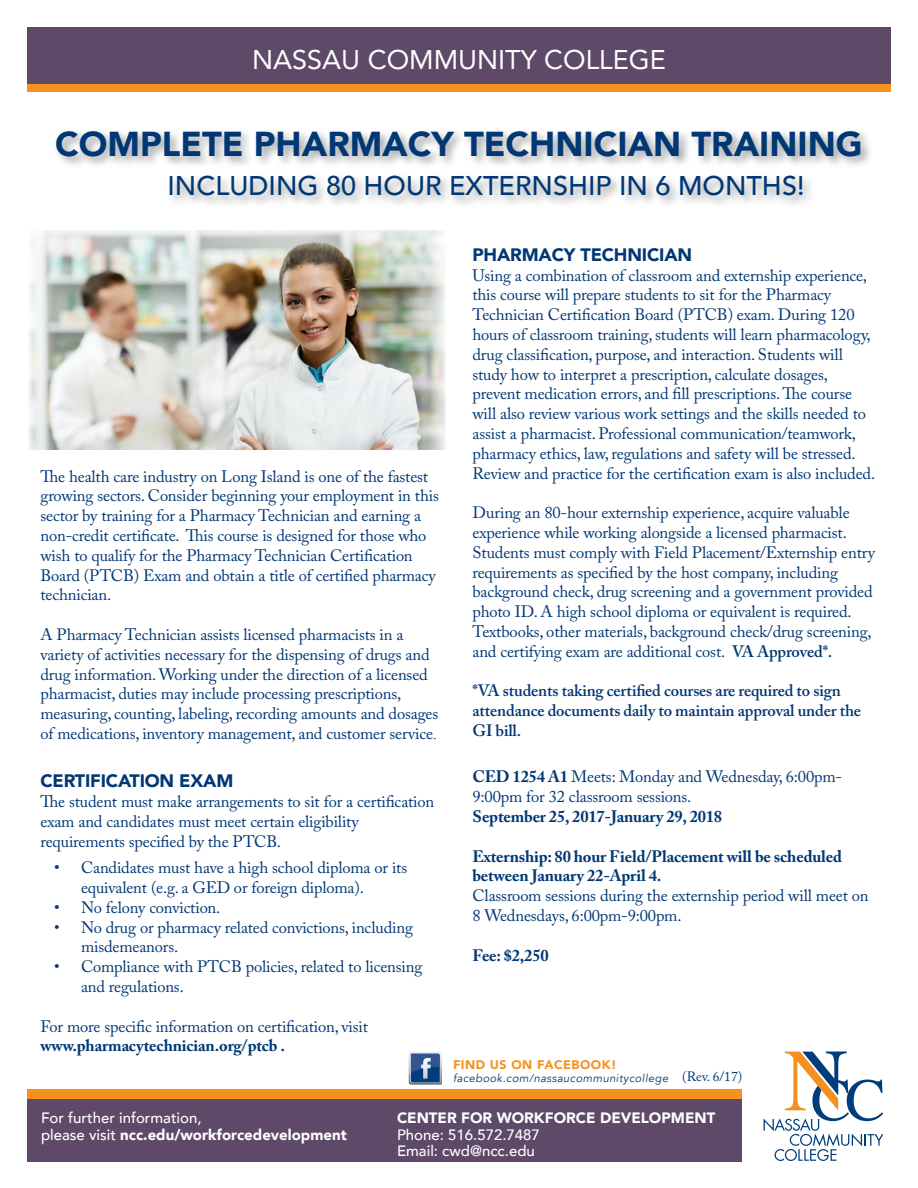
<style>
.page{position:relative;width:918px;height:1188px;background:#fff}
.page>*{position:absolute;margin:0;border:0;box-sizing:border-box;transform-origin:0 0}
.t1{font:900 34.5px "Avenir";color:#013775}
.t2{font:500 27px "Avenir";color:#013775}
.t3{font:27px "Avenir";color:#fff}
.t4{font:900 18px "Avenir";letter-spacing:-.01em;color:#013775}
.t5{font:16.5px/19.8px "Adobe Caslon Pro";letter-spacing:-.01em;color:#013775}
.t6{font:700 16.5px/19.8px "Adobe Caslon Pro";letter-spacing:-.01em;color:#013775}
.t7{font:600 16.5px/19.8px "Adobe Caslon Pro";letter-spacing:-.01em;color:#013775}
.t8{font:500 15px/16.5px "Avenir";color:#fff}
.t9{font:900 15px "Avenir";color:#fff}
.t10{font:13.5px "Adobe Caslon Pro";color:#013775}
.t11{font:900 12.45px "Avenir";letter-spacing:.04em;color:#f6911e}
.t12{font:italic 11.1px "Avenir";letter-spacing:.04em;color:#013775}
.s1{font-family:"Times New Roman"}
.s2{font-weight:600}
.s3{font-weight:700}
.s4{font-weight:900}
</style>
<div class="page">
<div style="left:27px;top:35px;width:864px;height:57px;background:#f6911e"></div>
<div style="left:27px;top:27px;width:864px;height:56px;background:#5e4969"></div>
<div style="left:53px;top:127px;width:820px;height:81px;background:#808285;opacity:.75"></div>
<svg style="left:764px;top:1052px;width:119px;height:109px"></svg>
<div style="left:27px;top:1090px;width:715px;height:63px;background:#f6911e"></div>
<div style="left:27px;top:1099px;width:715px;height:63px;background:#5e4969"></div>
<svg style="left:409px;top:1052px;width:33px;height:33px"></svg>
<img style="left:29px;top:230px;width:417px;height:219px">
<p class="t3" style="left:252px;top:38px;width:415px">NASSAU COMMUNITY COLLEGE</p>
<p class="t1" style="left:55px;top:114px;width:809px">COMPLETE PHARMACY TECHNICIAN TRAINING</p>
<p class="t2" style="left:167px;top:162px;width:639px">INCLUDING 80 HOUR EXTERNSHIP IN 6 MONTHS!</p>
<p class="t5" style="left:40px;top:466px;width:400px">The health care industry on Long Island is one of the fastest growing sectors. Consider beginning your employment in this sector by training for a Pharmacy Technician and earning a non-credit certificate. This course is designed for those who wish to qualify for the Pharmacy Technician Certification Board (PTCB) Exam and obtain a title of certified pharmacy technician.</p>
<p class="t5" style="left:40px;top:624px;width:399px">A Pharmacy Technician assists licensed pharmacists in a variety of activities necessary for the dispensing of drugs and drug information. Working under the direction of a licensed pharmacist, duties may include processing prescriptions, measuring, counting, labeling, recording amounts and dosages of medications, inventory management, and customer service<span class="s1">.</span></p>
<p class="t4" style="left:40px;top:766px;width:194px">CERTIFICATION EXAM</p>
<p class="t5" style="left:40px;top:791px;width:395px">The student must make arrangements to sit for a certification exam and candidates must meet certain eligibility requirements specified by the PTCB.</p>
<p class="t5" style="left:81px;top:858px;width:328px;text-indent:-27px">• Candidates must have a high school diploma or its equivalent (e.g. a GED or foreign diploma).</p>
<p class="t5" style="left:54px;top:897px;width:168px">• No felony conviction.</p>
<p class="t5" style="left:81px;top:917px;width:334px;text-indent:-27px">• No drug or pharmacy related convictions, including misdemeanors.</p>
<p class="t5" style="left:81px;top:957px;width:343px;text-indent:-27px">• Compliance with PTCB policies, related to licensing and regulations.</p>
<p class="t5" style="left:40px;top:1016px;width:329px">For more specific information on certification, visit</p>
<p class="t6" style="left:40px;top:1036px;width:246px">www.pharmacytechnician.org/ptcb .</p>
<p class="t4" style="left:472px;top:239px;width:221px">PHARMACY TECHNICIAN</p>
<p class="t5" style="left:472px;top:265px;width:404px">Using a combination of classroom and externship experience, this course will prepare students to sit for the Pharmacy Technician Certification Board (PTCB) exam. During 120 hours of classroom training, students will learn pharmacology, drug classification, purpose, and interaction. Students will study how to interpret a prescription, calculate dosages, prevent medication errors, and fill prescriptions. The course will also review various work settings and the skills needed to assist a pharmacist. Professional communication/teamwork, pharmacy ethics, law, regulations and safety will be stressed.<br>Review and practice for the certification exam is also included.</p>
<p class="t5" style="left:472px;top:503px;width:404px">During an 80-hour externship experience, acquire valuable experience while working alongside a licensed pharmacist.<br>Students must comply with Field Placement/Externship entry requirements as specified by the host company, including background check, drug screening and a government provided photo ID. A high school diploma or equivalent is required.<br>Textbooks, other materials, background check/drug screening, and certifying exam are additional cost. <span class="s2">VA Approved*.</span></p>
<p class="t7" style="left:472px;top:681px;width:390px">*VA students taking certified courses are required to sign attendance documents daily to maintain approval under the<br>GI bill.</p>
<p class="t5" style="left:472px;top:767px;width:371px"><span class="s3">CED 1254 A1</span> Meets: Monday and Wednesday, 6:00pm-<br>9:00pm for 32 classroom sessions.</p>
<p class="t6" style="left:472px;top:806px;width:251px">September 25, 2017-January 29, 2018</p>
<p class="t6" style="left:472px;top:846px;width:371px">Externship: 80 hour Field/Placement will be scheduled between January 22-April 4.</p>
<p class="t5" style="left:472px;top:886px;width:398px">Classroom sessions during the externship period will meet on<br>8 Wednesdays, 6:00pm-9:00pm.</p>
<p class="t6" style="left:472px;top:945px;width:78px">Fee: $2,250</p>
<p class="t11" style="left:453px;top:1054px;width:165px">FIND US ON FACEBOOK!</p>
<p class="t12" style="left:453px;top:1072px;width:217px">facebook.com/nassaucommunitycollege</p>
<p class="t10" style="left:682px;top:1068px;width:61px">(Rev. 6/17)</p>
<p class="t8" style="left:41px;top:1109px;width:307px">For further information,<br>please visit <span class="s4">ncc.edu/workforcedevelopment</span></p>
<p class="t9" style="left:397px;top:1105px;width:320px">CENTER FOR WORKFORCE DEVELOPMENT</p>
<p class="t8" style="left:397px;top:1125px;width:144px">Phone: 516.572.7487</p>
<p class="t8" style="left:397px;top:1142px;width:139px">Email: cwd@ncc.edu</p>
</div>
